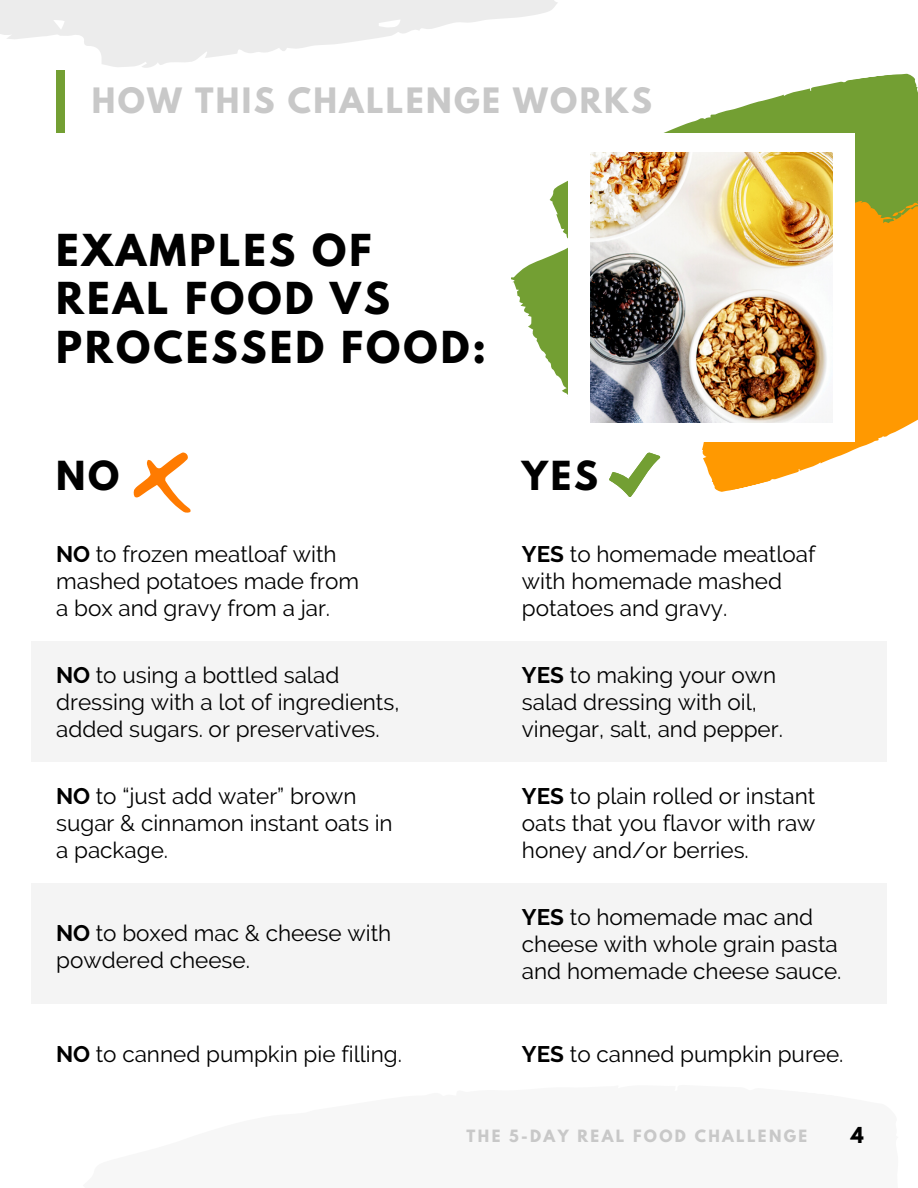
<style>
.page{position:relative;width:918px;height:1188px;background:#fff}
.page>*{position:absolute;margin:0;border:0;box-sizing:border-box;transform-origin:0 0}
.t1{font:700 39px/48.3px "League Spartan";letter-spacing:.08em;color:#000}
.t2{font:700 35.55px "League Spartan";color:#000}
.t3{font:700 31.05px "League Spartan";letter-spacing:.075em;color:#c8c8c8}
.t4{font:22.5px/27px "Raleway";color:#000}
.t5{font:700 19.5px "League Spartan";color:#000}
.t6{font:700 15px "League Spartan";letter-spacing:.155em;color:#c8c8c8}
.s1{font-weight:700}
</style>
<div class="page">
<svg style="left:511px;top:73px;width:407px;height:324px"></svg>
<svg style="left:0;top:0;width:558px;height:68px;fill:#ececec"></svg>
<div style="left:56px;top:70px;width:8px;height:63px;background:#739f33"></div>
<svg style="left:133px;top:452px;width:58px;height:61px"></svg>
<div style="left:32px;top:641px;width:854px;height:121px;background:#f4f4f4"></div>
<div style="left:32px;top:884px;width:854px;height:120px;background:#f4f4f4"></div>
<svg style="left:609px;top:156px;width:309px;height:341px;fill:#ff9901"></svg>
<svg style="left:892px;top:201px;width:26px;height:16px"></svg>
<div style="left:568px;top:133px;width:287px;height:308px;background:#fff"></div>
<img style="left:591px;top:152px;width:241px;height:270px">
<h3 class="t3" style="left:92px;top:85px;width:562px">HOW THIS CHALLENGE WORKS</h3>
<h1 class="t1" style="left:56px;top:231px;width:432px">EXAMPLES OF<br>REAL FOOD VS<br>PROCESSED FOOD:</h1>
<h2 class="t2" style="left:56px;top:458px;width:65px">NO</h2>
<h2 class="t2" style="left:522px;top:458px;width:77px">YES</h2>
<p class="t4" style="left:56px;top:540px;width:305px"><span class="s1">NO</span> to frozen meatloaf with mashed potatoes made from a box and gravy from a jar.</p>
<p class="t4" style="left:522px;top:540px;width:295px"><span class="s1">YES</span> to homemade meatloaf with homemade mashed potatoes and gravy.</p>
<p class="t4" style="left:56px;top:661px;width:345px"><span class="s1">NO</span> to using a bottled salad dressing with a lot of ingredients, added sugars. or preservatives.</p>
<p class="t4" style="left:522px;top:661px;width:263px"><span class="s1">YES</span> to making your own salad dressing with oil, vinegar, salt, and pepper.</p>
<p class="t4" style="left:56px;top:782px;width:338px"><span class="s1">NO</span> to “just add water” brown sugar &amp; cinnamon instant oats in a package.</p>
<p class="t4" style="left:522px;top:782px;width:295px;text-align:justify"><span class="s1">YES</span> to plain rolled or instant oats that you flavor with raw honey and/or berries.</p>
<p class="t4" style="left:56px;top:919px;width:337px"><span class="s1">NO</span> to boxed mac &amp; cheese with powdered cheese.</p>
<p class="t4" style="left:522px;top:903px;width:321px"><span class="s1">YES</span> to homemade mac and cheese with whole grain pasta and homemade cheese sauce.</p>
<p class="t4" style="left:56px;top:1040px;width:347px"><span class="s1">NO</span> to canned pumpkin pie filling.</p>
<p class="t4" style="left:522px;top:1040px;width:323px"><span class="s1">YES</span> to canned pumpkin puree.</p>
<p class="t6" style="left:467px;top:1128px;width:342px">THE 5-DAY REAL FOOD CHALLENGE</p>
<p class="t5" style="left:851px;top:1125px;width:14px">4</p>
</div>
